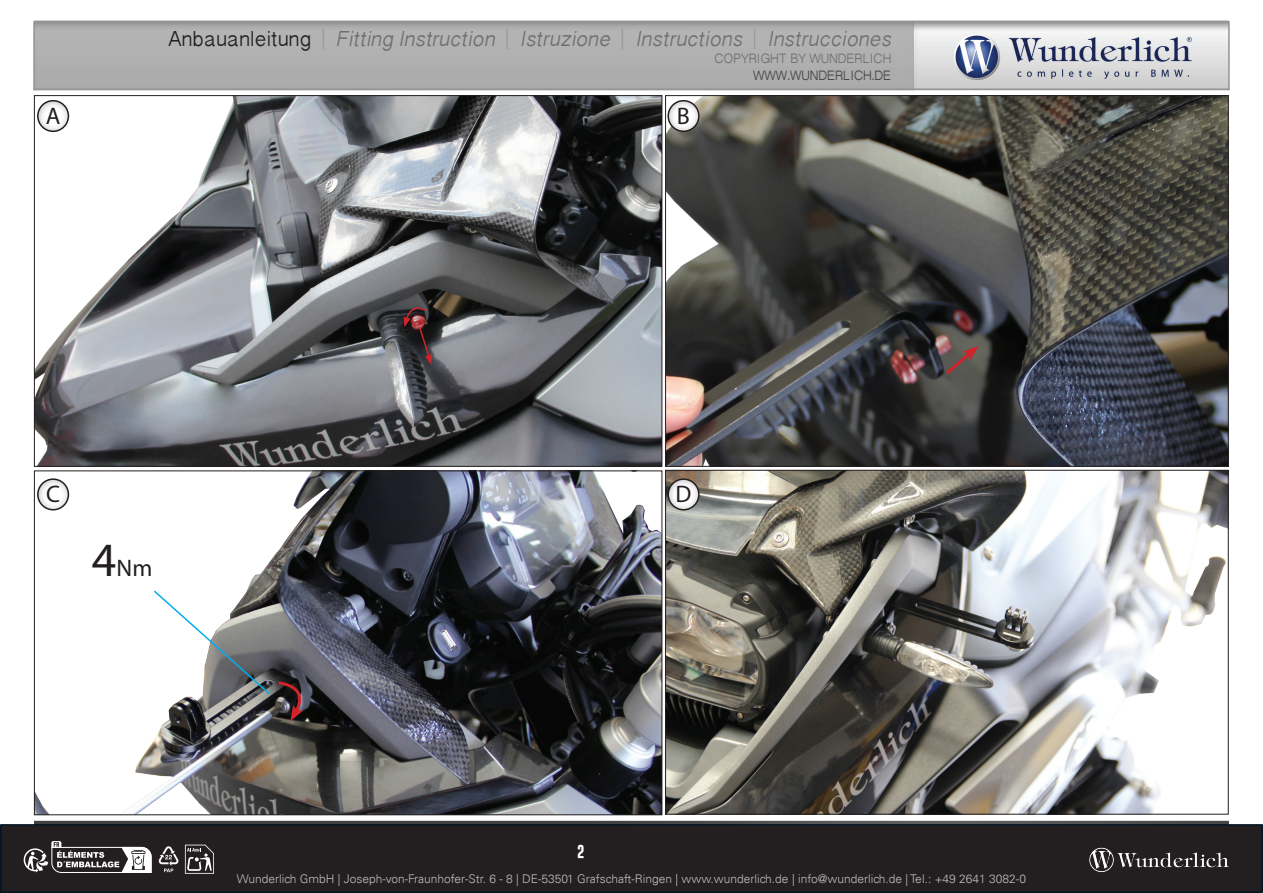
<style>
.page{position:relative;width:1263px;height:893px;background:#fff}
.page>*{position:absolute;margin:0;border:0;box-sizing:border-box;transform-origin:0 0}
.t1{font:italic 24px "Oriya Sangam MN";color:#706e6e}
.t2{font:24px "Myriad Pro";color:#231f20}
.t3{font:15px "Oriya Sangam MN";color:#706e6e}
.t4{font:15px "Oriya Sangam MN";color:#45423f}
.t5{font:700 13.5px "Gobold";color:#fff}
.t6{font:300 12px "Univers LT";color:#bcbdc0}
.s1{font-style:normal;color:#231f20}
.s2{font-style:normal;color:#939598}
.s3{font-size:48px}
</style>
<div class="page">
<img style="left:34px;top:22px;width:1195px;height:802px">
<img style="left:36px;top:472px;width:624px;height:341px">
<hr style="left:34px;top:88px;width:1195px;height:2px;background:#939598">
<hr style="left:1228px;top:21px;width:2px;height:69px;background:#939598">
<hr style="left:33px;top:21px;width:2px;height:69px;background:#939598">
<hr style="left:34px;top:21px;width:1195px;height:1px;background:#939598">
<img style="left:36px;top:97px;width:624px;height:368px">
<img style="left:667px;top:97px;width:559px;height:368px">
<svg style="left:943px;top:346px;width:35px;height:31px"></svg>
<img style="left:667px;top:472px;width:559px;height:341px">
<svg style="left:38px;top:101px;width:30px;height:30px"></svg>
<div style="left:37px;top:100px;width:32px;height:32px;border:2px solid #231f20;border-radius:50%"></div>
<svg style="left:668px;top:101px;width:31px;height:30px"></svg>
<div style="left:667px;top:100px;width:33px;height:32px;border:2px solid #231f20;border-radius:50%"></div>
<svg style="left:38px;top:479px;width:30px;height:31px"></svg>
<div style="left:37px;top:478px;width:32px;height:32px;border:2px solid #231f20;border-radius:50%"></div>
<svg style="left:668px;top:479px;width:31px;height:31px"></svg>
<div style="left:667px;top:478px;width:33px;height:32px;border:2px solid #231f20;border-radius:50%"></div>
<svg style="left:404px;top:302px;width:28px;height:63px;background:#422c2f"></svg>
<svg style="left:152px;top:589px;width:159px;height:132px"></svg>
<div style="left:1px;top:825px;width:1261px;height:67px;background:#231f20"></div>
<div style="left:0;top:824px;width:1263px;height:69px;border:2px solid #011622"></div>
<img style="left:1086px;top:821px;width:177px;height:72px">
<svg style="left:158px;top:846px;width:20px;height:26px"></svg>
<svg style="left:24px;top:841px;width:128px;height:32px"></svg>
<svg style="left:185px;top:845px;width:29px;height:29px"></svg>
<h1 class="t1" style="left:168px;top:24px;width:730px"><span class="s1">A n b a u a n l e i t u n g</span> <span class="s2">|</span> Fitting Instruction <span class="s2">|</span> Istruzione <span class="s2">|</span> Instructions <span class="s2">|</span> Instrucciones</h1>
<p class="t4" style="left:753px;top:66px;width:140px">WWW.WUNDERLICH.DE</p>
<p class="t3" style="left:714px;top:49px;width:179px">COPYRIGHT BY WUNDERLICH</p>
<h1 class="t2" style="left:46px;top:101px;width:16px">A</h1>
<h1 class="t2" style="left:677px;top:101px;width:15px">B</h1>
<h1 class="t2" style="left:46px;top:479px;width:15px">C</h1>
<h1 class="t2" style="left:675px;top:479px;width:17px">D</h1>
<h1 class="t2" style="left:92px;top:553px;width:62px"><span class="s3">4</span>Nm</h1>
<p class="t5" style="left:577px;top:843px;width:9px">2</p>
<p class="t6" style="left:237px;top:871px;width:790px">Wunderlich GmbH | Joseph-von-Fraunhofer-Str. 6 - 8 | DE-53501 Grafschaft-Ringen | www.wunderlich.de | info@wunderlich.de | Tel.: +49 2641 3082-0</p>
</div>
